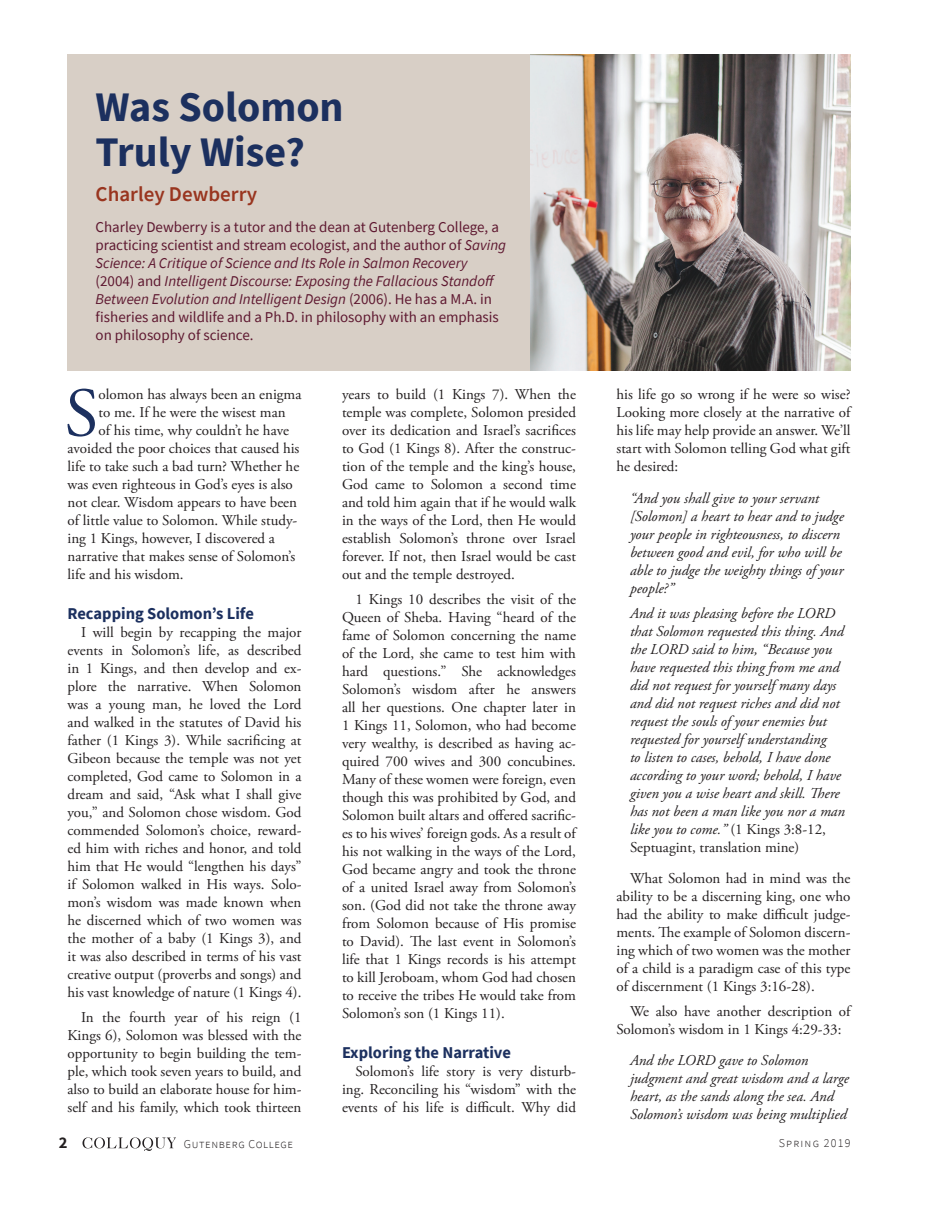
<style>
.page{position:relative;width:945px;height:1215px;background:#fff}
.page>*{position:absolute;margin:0;border:0;box-sizing:border-box;transform-origin:0 0}
.t1{font:69.3px "Adobe Garamond Pro";color:#1c305f}
.t2{font:700 42px/45px "Source Sans Pro";color:#1c305f}
.t3{font:600 21px "Source Sans Pro";color:#99351f}
.t4{font:700 16.5px "Source Sans Pro";color:#1c305f}
.t5{font:700 16.5px "Source Sans Pro";color:#231f20}
.t6{font:15px/18px "Adobe Garamond Pro";color:#231f20;text-align:justify}
.t7{font:italic 15px/18px "Adobe Garamond Pro";color:#231f20}
.t8{font:15px/18px "Source Sans Pro";color:#5e1830}
.t9{font:300 12px "Source Sans Pro";letter-spacing:.1em;color:#231f20}
.s1{font-style:italic}
.s2{font-style:normal}
</style>
<div class="page">
<img style="left:530px;top:54px;width:320px;height:317px">
<div style="left:68px;top:54px;width:462px;height:317px;background:#d8cfc6"></div>
<svg style="left:82px;top:1137px;width:94px;height:14px"></svg>
<h2 class="t2" style="left:96px;top:84px;width:250px">Was Solomon<br>Truly Wise?</h2>
<h3 class="t3" style="left:96px;top:180px;width:163px">Charley Dewberry</h3>
<p class="t8" style="left:96px;top:218px;width:412px">Charley Dewberry is a tutor and the dean at Gutenberg College, a practicing scientist and stream ecologist, and the author of <span class="s1">Saving Science: A Critique of Science and Its Role in Salmon Recovery </span>(2004) and <span class="s1">Intelligent Discourse: Exposing the Fallacious Standoff Between Evolution and Intelligent Design</span> (2006). He has a M.A. in fisheries and wildlife and a Ph.D. in philosophy with an emphasis on philosophy of science.</p>
<h1 class="t1" style="left:65px;top:372px;width:35px">S</h1>
<p class="t6" style="left:99px;top:386px;width:205px">olomon has always been an enigma</p>
<p class="t6" style="left:99px;top:404px;width:189px">to me. If he were the wisest man</p>
<p class="t6" style="left:99px;top:422px;width:192px">of his time, why couldn’t he have</p>
<p class="t6" style="left:68px;top:440px;width:233px">avoided the poor choices that caused his</p>
<p class="t6" style="left:68px;top:458px;width:233px">life to take such a bad turn? Whether he</p>
<p class="t6" style="left:68px;top:476px;width:227px">was even righteous in God’s eyes is also</p>
<p class="t6" style="left:68px;top:494px;width:231px">not clear. Wisdom appears to have been</p>
<p class="t6" style="left:68px;top:512px;width:231px">of little value to Solomon. While study-</p>
<p class="t6" style="left:68px;top:530px;width:209px">ing 1 Kings, however, I discovered a</p>
<p class="t6" style="left:68px;top:548px;width:229px">narrative that makes sense of Solomon’s</p>
<p class="t6" style="left:68px;top:566px;width:118px">life and his wisdom.</p>
<p class="t4" style="left:68px;top:603px;width:188px">Recapping Solomon’s Life</p>
<p class="t6" style="left:68px;top:624px;width:236px;text-indent:14px">I will begin by recapping the major events in Solomon’s life, as described in 1 Kings, and then develop and ex&shy;plore the narrative. When Solomon was a young man, he loved the Lord and walked in the statutes of David his father (1 Kings 3). While sacrificing at Gibeon because the temple was not yet completed, God came to Solomon in a dream and said, “Ask what I shall give you,” and Solomon chose wisdom. God commended Solomon’s choice, reward&shy;ed him with riches and honor, and told him that He would “lengthen his days” if Solomon walked in His ways. Solo&shy;mon’s wisdom was made known when he discerned which of two women was the mother of a baby (1 Kings 3), and it was also described in terms of his vast creative output (proverbs and songs) and his vast knowledge of nature (1 Kings 4).</p>
<p class="t6" style="left:68px;top:1009px;width:236px;text-indent:14px">In the fourth year of his reign (1<br>Kings 6), Solomon was blessed with the opportunity to begin building the tem&shy;ple, which took seven years to build, and also to build an elaborate house for him&shy;self and his family, which took thirteen</p>
<p class="t6" style="left:342px;top:386px;width:236px">years to build (1 Kings 7). When the temple was complete, Solomon presided over its dedication and Israel’s sacrifices to God (1 Kings 8). After the construc&shy;tion of the temple and the king’s house, God came to Solomon a second time and told him again that if he would walk in the ways of the Lord, then He would establish Solomon’s throne over Israel forever. If not, then Israel would be cast out and the temple destroyed.</p>
<p class="t6" style="left:342px;top:591px;width:236px;text-indent:14px">1 Kings 10 describes the visit of the Queen of Sheba. Having “heard of the fame of Solomon concerning the name of the Lord, she came to test him with hard questions.” She acknowledges Solomon’s wisdom after he answers all her questions. One chapter later in 1 Kings 11, Solomon, who had become very wealthy, is described as having ac&shy;quired 700 wives and 300 concubines.<br>Many of these women were foreign, even though this was prohibited by God, and Solomon built altars and offered sacrific&shy;es to his wives’ foreign gods. As a result of his not walking in the ways of the Lord, God became angry and took the throne of a united Israel away from Solomon’s son. (God did not take the throne away from Solomon because of His promise to David). The last event in Solomon’s life that 1 Kings records is his attempt to kill Jeroboam, whom God had chosen to receive the tribes He would take from Solomon’s son (1 Kings 11).</p>
<p class="t4" style="left:342px;top:1042px;width:171px">Exploring the Narrative</p>
<p class="t6" style="left:342px;top:1063px;width:236px;text-indent:14px">Solomon’s life story is very disturb&shy;ing. Reconciling his “wisdom” with the events of his life is difficult. Why did</p>
<p class="t6" style="left:616px;top:386px;width:236px">his life go so wrong if he were so wise?<br>Looking more closely at the narrative of his life may help provide an answer. We’ll start with Solomon telling God what gift he desired:</p>
<p class="t7" style="left:630px;top:490px;width:215px">“And you shall give to your servant [Solomon] a heart to hear and to judge your people in righteousness, to discern between good and evil, for who will be able to judge the weighty things of your people?”</p>
<p class="t7" style="left:630px;top:604px;width:217px">And it was pleasing before the LORD that Solomon requested this thing. And the LORD said to him, “Because you have requested this thing from me and did not request for yourself many days and did not request riches and did not request the souls of your enemies but requested for yourself understanding<br>to listen to cases, behold, I have done according to your word; behold, I have given you a wise heart and skill. There has not been a man like you nor a man like you to come.” <span class="s2">(1 Kings 3:8-12, Septuagint, translation mine)</span></p>
<p class="t6" style="left:616px;top:870px;width:236px;text-indent:14px">What Solomon had in mind was the ability to be a discerning king, one who had the ability to make difficult judge&shy;ments. The example of Solomon discern&shy;ing which of two women was the mother of a child is a paradigm case of this type of discernment (1 Kings 3:16-28).</p>
<p class="t6" style="left:616px;top:1003px;width:235px;text-indent:14px">We also have another description of<br>Solomon’s wisdom in 1 Kings 4:29-33:</p>
<p class="t7" style="left:630px;top:1052px;width:220px">And the LORD gave to Solomon judgment and great wisdom and a large heart, as the sands along the sea. And Solomon’s wisdom was being multiplied</p>
<p class="t5" style="left:59px;top:1132px;width:10px">2</p>
<p class="t9" style="left:184px;top:1137px;width:111px">Gutenberg College</p>
<p class="t9" style="left:779px;top:1136px;width:73px">Spring 2019</p>
</div>
